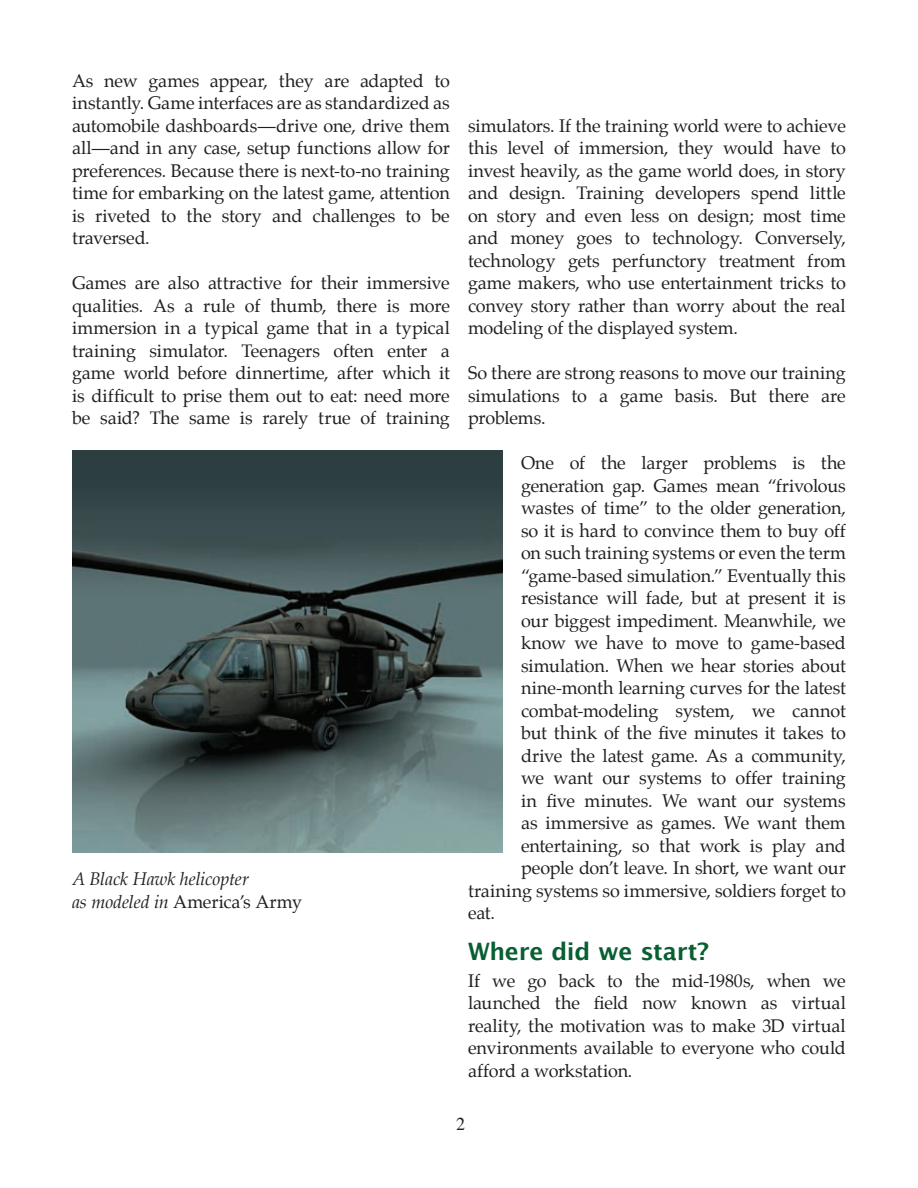
<style>
.page{position:relative;width:918px;height:1188px;background:#fff}
.page>*{position:absolute;margin:0;border:0;box-sizing:border-box;transform-origin:0 0}
.t1{font:700 24px "Lucida Grande";letter-spacing:-.01em;color:#075f32}
.t2{font:18px/22.5px "Palatino";letter-spacing:-.01em;color:#231f20;text-align:justify}
.t3{font:italic 18px/22.5px "Palatino";letter-spacing:-.01em;color:#231f20}
.t4{font:18px "Times";color:#231f20}
.s1{font-style:normal}
</style>
<div class="page">
<img style="left:72px;top:450px;width:431px;height:403px">
<p class="t2" style="left:72px;top:71px;width:379px">As new games appear, they are adapted to instantly. Game interfaces are as standardized as automobile dashboards—drive one, drive them all—and in any case, setup functions allow for preferences. Because there is next-to-no training time for embarking on the latest game, attention is riveted to the story and challenges to be traversed.</p>
<p class="t2" style="left:72px;top:273px;width:380px">Games are also attractive for their immersive qualities. As a rule of thumb, there is more immersion in a typical game that in a typical training simulator. Teenagers often enter a game world before dinnertime, after which it is difficult to prise them out to eat: need more be said? The same is rarely true of training</p>
<p class="t3" style="left:72px;top:870px;width:232px">A Black Hawk helicopter<br>as modeled in <span class="s1">America’s Army</span></p>
<p class="t2" style="left:468px;top:116px;width:379px">simulators. If the training world were to achieve this level of immersion, they would have to invest heavily, as the game world does, in story and design. Training developers spend little on story and even less on design; most time and money goes to technology. Conversely, technology gets perfunctory treatment from game makers, who use entertainment tricks to convey story rather than worry about the real modeling of the displayed system.</p>
<p class="t2" style="left:468px;top:363px;width:379px">So there are strong reasons to move our training simulations to a game basis. But there are problems.</p>
<p class="t2" style="left:521px;top:453px;width:326px">One of the larger problems is the</p>
<p class="t2" style="left:521px;top:476px;width:326px">generation gap. Games mean “frivolous</p>
<p class="t2" style="left:521px;top:498px;width:326px">wastes of time” to the older generation,</p>
<p class="t2" style="left:521px;top:521px;width:326px">so it is hard to convince them to buy off</p>
<p class="t2" style="left:521px;top:543px;width:326px">on such training systems or even the term</p>
<p class="t2" style="left:521px;top:566px;width:326px">“game-based simulation.” Eventually this</p>
<p class="t2" style="left:521px;top:588px;width:326px">resistance will fade, but at present it is</p>
<p class="t2" style="left:521px;top:611px;width:326px">our biggest impediment. Meanwhile, we</p>
<p class="t2" style="left:521px;top:633px;width:326px">know we have to move to game-based</p>
<p class="t2" style="left:521px;top:656px;width:326px">simulation. When we hear stories about</p>
<p class="t2" style="left:521px;top:678px;width:326px">nine-month learning curves for the latest</p>
<p class="t2" style="left:521px;top:701px;width:326px">combat-modeling system, we cannot</p>
<p class="t2" style="left:521px;top:723px;width:326px">but think of the five minutes it takes to</p>
<p class="t2" style="left:521px;top:746px;width:326px">drive the latest game. As a community,</p>
<p class="t2" style="left:521px;top:768px;width:326px">we want our systems to offer training</p>
<p class="t2" style="left:521px;top:791px;width:326px">in five minutes. We want our systems</p>
<p class="t2" style="left:521px;top:813px;width:326px">as immersive as games. We want them</p>
<p class="t2" style="left:521px;top:836px;width:326px">entertaining, so that work is play and</p>
<p class="t2" style="left:521px;top:858px;width:327px">people don’t leave. In short, we want our</p>
<p class="t2" style="left:468px;top:881px;width:379px">training systems so immersive, soldiers forget to</p>
<p class="t2" style="left:468px;top:903px;width:29px">eat.</p>
<h1 class="t1" style="left:468px;top:937px;width:243px">Where did we start?</h1>
<p class="t2" style="left:468px;top:971px;width:379px">If we go back to the mid-1980s, when we launched the field now known as virtual reality, the motivation was to make 3D virtual environments available to everyone who could afford a workstation.</p>
<p class="t4" style="left:456px;top:1112px;width:10px">2</p>
</div>
